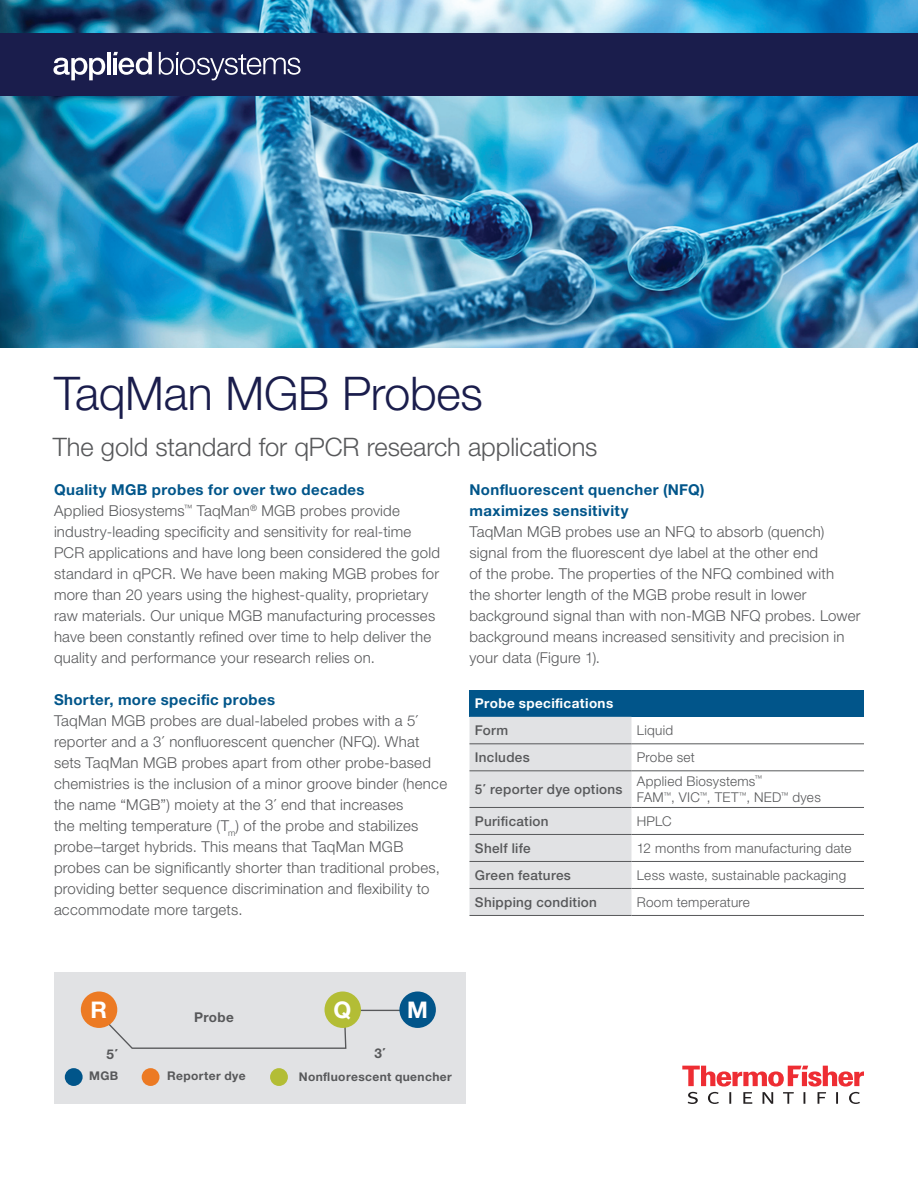
<style>
.page{position:relative;width:918px;height:1188px;background:#fff}
.page>*{position:absolute;margin:0;border:0;box-sizing:border-box;transform-origin:0 0}
.t1{font:300 46.5px "Helvetica Neue LTW1 G";letter-spacing:-.005em;color:#1a1d4c}
.t2{font:300 25.5px "Helvetica Neue LTW1 G";letter-spacing:-.005em;color:#57585a}
.t3{font:700 22.95px "Helvetica Neue LTW1 G";color:#fff}
.t4{font:300 15px/21px "Helvetica Neue LTW1 G";letter-spacing:.015em;color:#57585a}
.t5{font:700 15px/21px "Helvetica Neue LTW1 G";letter-spacing:.025em;color:#01558a}
.t6{font:300 13.5px/16.2px "Helvetica Neue LTW1 G";letter-spacing:.02em;color:#57585a}
.t7{font:500 13.5px "Helvetica Neue LTW1 G";letter-spacing:.025em;color:#57585a}
.t8{font:700 13.5px "Helvetica Neue LTW1 G";letter-spacing:.03em;color:#fff}
.t9{font:700 13.5px "Helvetica Neue LTW1 G";letter-spacing:.03em;color:#57585a}
.t10{font:700 12px "Helvetica Neue LTW1 G";letter-spacing:.035em;color:#57585a}
.s1{font-weight:700;color:#01558a}
</style>
<div class="page">
<div style="left:54px;top:972px;width:412px;height:132px;background:#e1e2e4"></div>
<img style="left:0;top:0;width:918px;height:348px">
<svg style="left:682px;top:1066px;width:182px;height:38px"></svg>
<svg style="left:94px;top:1008px;width:319px;height:41px"></svg>
<div style="left:81px;top:992px;width:36px;height:36px;background:#ec7a23;border-radius:50%"></div>
<div style="left:325px;top:992px;width:36px;height:36px;background:#b3bd35;border-radius:50%"></div>
<div style="left:399px;top:992px;width:37px;height:36px;background:#01558a;border-radius:50%"></div>
<div style="left:142px;top:1068px;width:18px;height:18px;background:#ec7a23;border-radius:50%"></div>
<div style="left:270px;top:1068px;width:18px;height:18px;background:#b3bd35;border-radius:50%"></div>
<div style="left:65px;top:1068px;width:18px;height:18px;background:#01558a;border-radius:50%"></div>
<div style="left:469px;top:690px;width:395px;height:27px;background:#01558a"></div>
<div style="left:469px;top:717px;width:162px;height:198px;background:#e1e2e4"></div>
<hr style="left:469px;top:834px;width:162px;height:1px;background:#57585a">
<hr style="left:631px;top:834px;width:233px;height:1px;background:#57585a">
<hr style="left:469px;top:807px;width:162px;height:1px;background:#57585a">
<hr style="left:631px;top:807px;width:233px;height:1px;background:#57585a">
<hr style="left:469px;top:861px;width:162px;height:1px;background:#57585a">
<hr style="left:631px;top:861px;width:233px;height:1px;background:#57585a">
<hr style="left:469px;top:888px;width:162px;height:1px;background:#57585a">
<hr style="left:631px;top:888px;width:233px;height:1px;background:#57585a">
<hr style="left:469px;top:915px;width:162px;height:1px;background:#57585a">
<hr style="left:631px;top:915px;width:233px;height:1px;background:#57585a">
<hr style="left:469px;top:744px;width:162px;height:1px;background:#57585a">
<hr style="left:631px;top:744px;width:233px;height:1px;background:#57585a">
<hr style="left:469px;top:771px;width:162px;height:1px;background:#57585a">
<hr style="left:631px;top:771px;width:233px;height:1px;background:#57585a">
<div style="left:0;top:33px;width:918px;height:63px;background:#1a1d4c"></div>
<svg style="left:159px;top:52px;width:142px;height:28px"></svg>
<svg style="left:53px;top:58px;width:52px;height:22px"></svg>
<hr style="left:107px;top:52px;width:3px;height:22px;background:#fff">
<svg style="left:113px;top:52px;width:39px;height:23px"></svg>
<h1 class="t1" style="left:54px;top:365px;width:430px">TaqMan MGB Probes</h1>
<h2 class="t2" style="left:53px;top:432px;width:546px">The gold standard for qPCR research applications</h2>
<p class="t4" style="left:54px;top:479px;width:388px"><span class="s1">Quality MGB probes for over two decades<br></span>Applied Biosystems<sup>™</sup> TaqMan<sup>®</sup> MGB probes provide industry-leading specificity and sensitivity for real-time PCR applications and have long been considered the gold standard in qPCR. We have been making MGB probes for more than 20 years using the highest-quality, proprietary raw materials. Our unique MGB manufacturing processes have been constantly refined over time to help deliver the quality and performance your research relies on.</p>
<p class="t5" style="left:54px;top:689px;width:223px">Shorter, more specific probes</p>
<p class="t4" style="left:54px;top:710px;width:395px">TaqMan MGB probes are dual-labeled probes with a 5ʹ reporter and a 3ʹ nonfluorescent quencher (NFQ). What sets TaqMan MGB probes apart from other probe-based chemistries is the inclusion of a minor groove binder (hence the name “MGB”) moiety at the 3ʹ end that increases<br>the melting temperature (T<sub>m</sub>) of the probe and stabilizes probe–target hybrids. This means that TaqMan MGB probes can be significantly shorter than traditional probes, providing better sequence discrimination and flexibility to accommodate more targets.</p>
<p class="t5" style="left:470px;top:479px;width:236px">Nonfluorescent quencher (NFQ) maximizes sensitivity</p>
<p class="t4" style="left:470px;top:521px;width:393px">TaqMan MGB probes use an NFQ to absorb (quench) signal from the fluorescent dye label at the other end<br>of the probe. The properties of the NFQ combined with<br>the shorter length of the MGB probe result in lower background signal than with non-MGB NFQ probes. Lower background means increased sensitivity and precision in your data (Figure 1).</p>
<p class="t8" style="left:475px;top:695px;width:140px">Probe specifications</p>
<p class="t7" style="left:475px;top:722px;width:35px">Form</p>
<p class="t6" style="left:637px;top:722px;width:38px">Liquid</p>
<p class="t7" style="left:475px;top:749px;width:56px">Includes</p>
<p class="t6" style="left:637px;top:749px;width:59px">Probe set</p>
<p class="t7" style="left:475px;top:781px;width:149px">5ʹ reporter dye options</p>
<p class="t6" style="left:637px;top:773px;width:185px">Applied Biosystems<sup>™<br></sup>FAM<sup>™</sup>, VIC<sup>™</sup>, TET<sup>™</sup>, NED<sup>™</sup> dyes</p>
<p class="t7" style="left:475px;top:813px;width:75px">Purification</p>
<p class="t6" style="left:637px;top:813px;width:36px">HPLC</p>
<p class="t7" style="left:475px;top:840px;width:57px">Shelf life</p>
<p class="t6" style="left:637px;top:840px;width:216px">12 months from manufacturing date</p>
<p class="t7" style="left:475px;top:867px;width:98px">Green features</p>
<p class="t6" style="left:637px;top:867px;width:211px">Less waste, sustainable packaging</p>
<p class="t7" style="left:475px;top:894px;width:124px">Shipping condition</p>
<p class="t6" style="left:637px;top:894px;width:115px">Room temperature</p>
<h3 class="t3" style="left:91px;top:996px;width:18px">R</h3>
<h3 class="t3" style="left:334px;top:996px;width:19px">Q</h3>
<h3 class="t3" style="left:407px;top:996px;width:22px">M</h3>
<p class="t9" style="left:106px;top:1046px;width:13px">5ʹ</p>
<p class="t9" style="left:374px;top:1045px;width:13px">3ʹ</p>
<p class="t9" style="left:194px;top:1009px;width:41px">Probe</p>
<p class="t10" style="left:89px;top:1069px;width:31px">MGB</p>
<p class="t10" style="left:167px;top:1069px;width:80px">Reporter dye</p>
<p class="t10" style="left:299px;top:1070px;width:155px">Nonfluorescent quencher</p>
</div>
